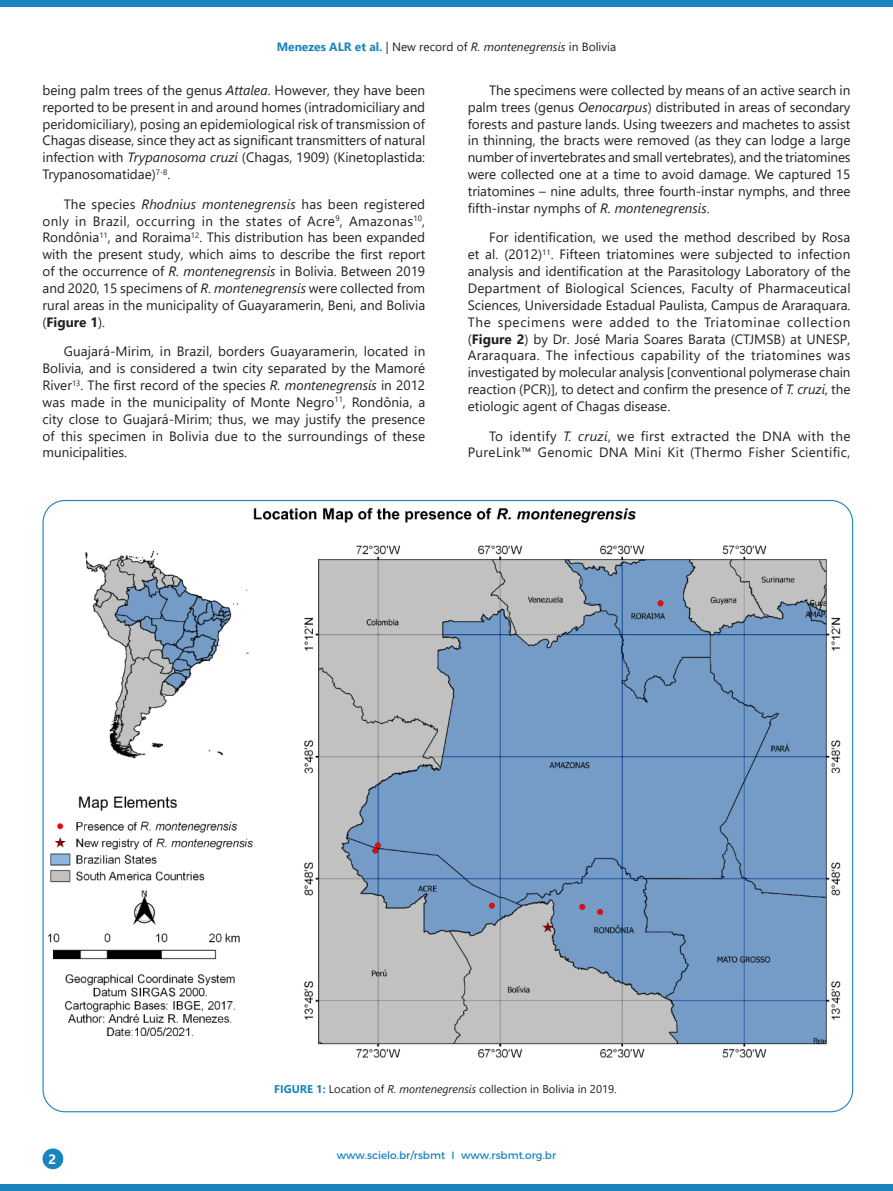
<style>
.page{position:relative;width:893px;height:1191px;background:#fff}
.page>*{position:absolute;margin:0;border:0;box-sizing:border-box;transform-origin:0 0}
.normal_1_5{font:13.5px/16.8px "Segoe UI";color:#231f20;text-align:justify}
.normal_1_5-2{font:13.5px/16.8px "Segoe UI";letter-spacing:.025em;color:#231f20;text-align:right}
.t1{font:700 13.5px "Ebrima";color:#fff}
.cabecalho{font:12px "Segoe UI";color:#231f20}
.FIGURA{font:11.25px "Segoe UI";color:#231f20}
.t2{font:10.5px "Montserrat";color:#1a84bf}
.s1{font-weight:700;color:#1a84bf}
.s2{font-style:italic}
.s3{font-weight:700}
</style>
<div class="page">
<div style="left:43px;top:1148px;width:20px;height:21px;background:#1a84bf;border-radius:50%"></div>
<div style="left:0;top:0;width:893px;height:6px;background:#1a84bf"></div>
<div style="left:0;top:1184px;width:893px;height:7px;background:#1a84bf"></div>
<img style="left:44px;top:501px;width:808px;height:557px">
<p class="cabecalho" style="left:277px;top:36px;width:341px"><span class="s1">Menezes ALR et al.</span> | New record of <span class="s2">R. montenegrensis</span> in Bolivia</p>
<p class="normal_1_5" style="left:43px;top:80px;width:384px">being palm trees of the genus <span class="s2">Attalea</span>. However, they have been reported to be present in and around homes (intradomiciliary and peridomiciliary), posing an epidemiological risk of transmission of Chagas disease, since they act as significant transmitters of natural infection with <span class="s2">Trypanosoma cruzi</span> (Chagas, 1909) (Kinetoplastida:<br>Trypanosomatidae)<sup>7-8</sup>.</p>
<p class="normal_1_5" style="left:43px;top:194px;width:384px;text-indent:21px">The species <span class="s2">Rhodnius montenegrensis</span> has been registered only in Brazil, occurring in the states of Acre<sup>9</sup>, Amazonas<sup>10</sup>, Rondônia<sup>11</sup>, and Roraima<sup>12</sup>. This distribution has been expanded with the present study, which aims to describe the first report of the occurrence of <span class="s2">R. montenegrensis</span> in Bolivia. Between 2019 and 2020, 15 specimens of <span class="s2">R</span>. <span class="s2">montenegrensis</span> were collected from rural areas in the municipality of Guayaramerin, Beni, and Bolivia (<span class="s3">Figure 1</span>).</p>
<p class="normal_1_5" style="left:43px;top:342px;width:384px;text-indent:21px">Guajará-Mirim, in Brazil, borders Guayaramerin, located in Bolivia, and is considered a twin city separated by the Mamoré River<sup>13</sup>. The first record of the species <span class="s2">R. montenegrensis</span> in 2012 was made in the municipality of Monte Negro<sup>11</sup>, Rondônia, a city close to Guajará-Mirim; thus, we may justify the presence of this specimen in Bolivia due to the surroundings of these municipalities.</p>
<p class="normal_1_5" style="left:468px;top:80px;width:384px;text-indent:21px">The specimens were collected by means of an active search in palm trees (genus <span class="s2">Oenocarpus</span>) distributed in areas of secondary forests and pasture lands. Using tweezers and machetes to assist in thinning, the bracts were removed (as they can lodge a large number of invertebrates and small vertebrates), and the triatomines were collected one at a time to avoid damage. We captured 15 triatomines – nine adults, three fourth-instar nymphs, and three fifth-instar nymphs of <span class="s2">R. montenegrensis</span>.</p>
<p class="normal_1_5" style="left:468px;top:228px;width:384px;text-indent:21px">For identification, we used the method described by Rosa et al. (2012)<sup>11</sup>. Fifteen triatomines were subjected to infection analysis and identification at the Parasitology Laboratory of the Department of Biological Sciences, Faculty of Pharmaceutical Sciences, Universidade Estadual Paulista, Campus de Araraquara.<br>The specimens were added to the Triatominae collection (<span class="s3">Figure 2</span>) by Dr. José Maria Soares Barata (CTJMSB) at UNESP, Araraquara. The infectious capability of the triatomines was investigated by molecular analysis [conventional polymerase chain reaction (PCR)], to detect and confirm the presence of <span class="s2">T. cruzi</span>, the etiologic agent of Chagas disease.</p>
<p class="normal_1_5-2" style="left:468px;top:426px;width:384px">To identify <span class="s2">T. cruzi</span>, we first extracted the DNA with the<br>PureLink™ Genomic DNA Mini Kit (Thermo Fisher Scientific,</p>
<p class="FIGURA" style="left:274px;top:1078px;width:344px"><span class="s1">FIGURE 1:</span> Location of <span class="s2">R. montenegrensis</span> collection in Bolivia in 2019.</p>
<p class="t1" style="left:48px;top:1148px;width:9px">2</p>
<p class="t2" style="left:337px;top:1146px;width:221px">www.scielo.br/rsbmt I www.rsbmt.org.br</p>
</div>
